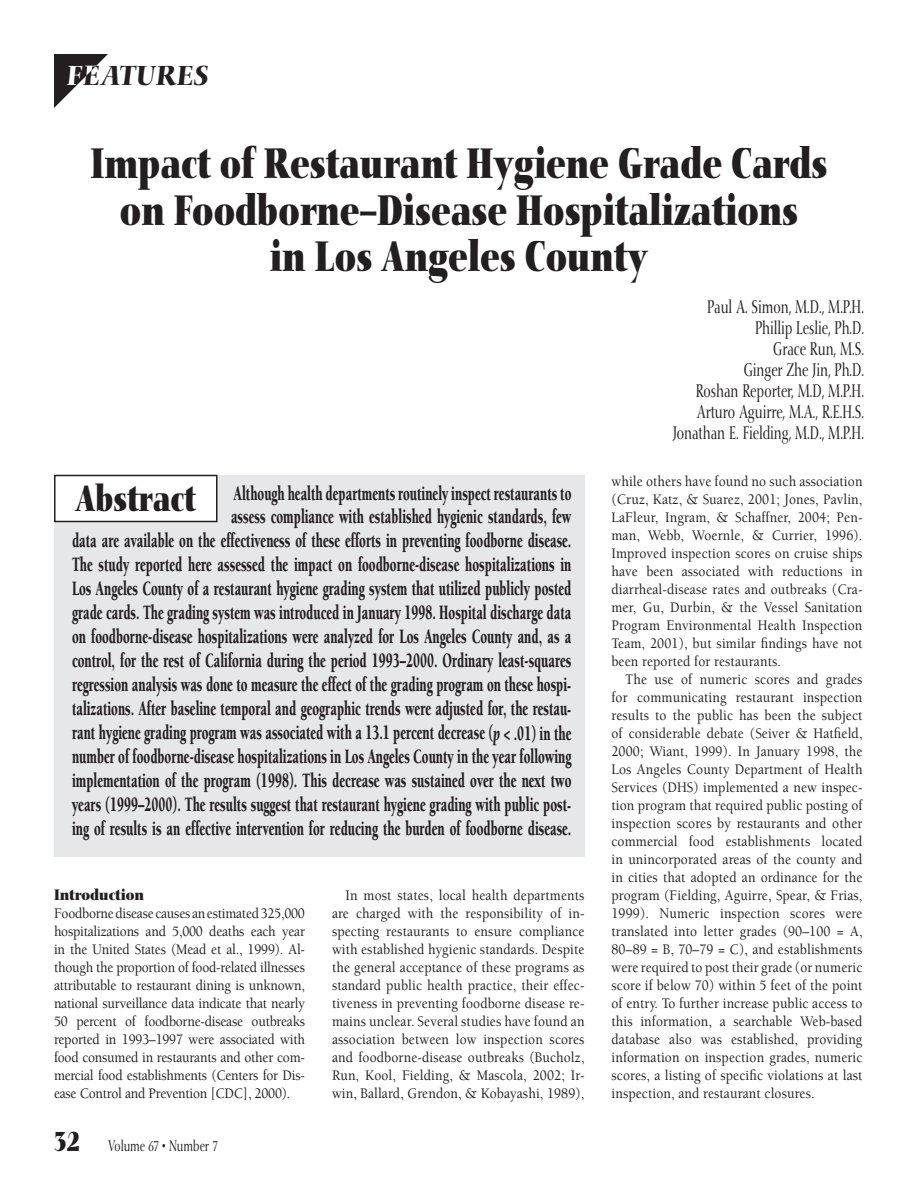
<style>
.page{position:relative;width:918px;height:1188px;background:#fff}
.page>*{position:absolute;margin:0;border:0;box-sizing:border-box;transform-origin:0 0}
.t1{font:700 42px/46.5px "Nofret";color:#231f20;text-align:center;scale:.7 1}
.t2{font:700 36px "Nofret";color:#231f20;scale:.7 1}
.t3{font:italic 500 27px "Nofret";letter-spacing:.02em;color:#231f20}
.t4{font:900 21px/24px "Berkeley";color:#231f20;text-align:right;scale:.6 1}
.t5{font:18px/21px "Nofret";color:#231f20;text-align:right;scale:.7 1}
.t6{font:500 15px/18px "Berkeley";letter-spacing:.01em;color:#231f20;text-align:justify;scale:.9 1}
.t7{font:15px "Nofret";color:#231f20;scale:.7 1}
.t8{font:700 15px "Nofret";color:#231f20;scale:.8 1}
.s1{color:#fff}
.s2{font-style:italic}
.s3{font-weight:700;font-size:27px}
</style>
<div class="page">
<svg style="left:54px;top:54px;width:54px;height:54px"></svg>
<div style="left:54px;top:475px;width:531px;height:381px;background:#e6e7e9"></div>
<div style="left:55px;top:476px;width:162px;height:45px;background:#fff"></div>
<div style="left:54px;top:475px;width:164px;height:47px;border:2px solid #231f20"></div>
<h3 class="t3" style="left:67px;top:59px;width:144px"><span class="s1">F</span>EATURES</h3>
<h1 class="t1" style="left:91px;top:141px;width:1054px">Impact of Restaurant Hygiene Grade Cards on Foodborne-Disease Hospitalizations<br>in Los Angeles County</h1>
<h3 class="t3" style="left:65px;top:187px;width:179px"><span class="s1">R</span>EFERENCES</h3>
<h2 class="t2" style="left:76px;top:476px;width:173px">Abstract</h2>
<p class="t4" style="left:72px;top:481px;width:834px">Although health departments routinely inspect restaurants to<br>assess compliance with established hygienic standards, few<br>data are available on the effectiveness of these efforts in preventing foodborne disease.<br>The study reported here assessed the impact on foodborne-disease hospitalizations in Los Angeles County of a restaurant hygiene grading system that utilized publicly posted grade cards. The grading system was introduced in January 1998. Hospital discharge data on foodborne-disease hospitalizations were analyzed for Los Angeles County and, as a control, for the rest of California during the period 1993–2000. Ordinary least-squares regression analysis was done to measure the effect of the grading program on these hospi&shy;talizations. After baseline temporal and geographic trends were adjusted for, the restau&shy;rant hygiene grading program was associated with a 13.1 percent decrease (<span class="s2">p</span> &lt; .01) in the number of foodborne-disease hospitalizations in Los Angeles County in the year following implementation of the program (1998). This decrease was sustained over the next two years (1999–2000). The results suggest that restaurant hygiene grading with public post&shy;ing of results is an effective intervention for reducing the burden of foodborne disease.</p>
<h3 class="t3" style="left:65px;top:482px;width:91px"><span class="s1">T</span>ABLE</h3>
<h3 class="t3" style="left:65px;top:635px;width:233px"><span class="s1">S</span>PECIAL REPORT</h3>
<p class="t8" style="left:54px;top:885px;width:114px">Introduction</p>
<p class="t6" style="left:54px;top:905px;width:280px">Foodborne disease causes an estimated 325,000 hospitalizations and 5,000 deaths each year in the United States (Mead et al., 1999). Al&shy;though the proportion of food-related illnesses attributable to restaurant dining is unknown, national surveillance data indicate that nearly 50 percent of foodborne-disease outbreaks reported in 1993–1997 were associated with food consumed in restaurants and other com&shy;mercial food establishments (Centers for Dis&shy;ease Control and Prevention [CDC], 2000).</p>
<p class="t7" style="left:54px;top:1137px;width:236px"><span class="s3">32</span> Volume 67 • Number 7</p>
<p class="t6" style="left:332px;top:887px;width:282px;text-indent:14px">In most states, local health departments are charged with the responsibility of in&shy;specting restaurants to ensure compliance with established hygienic standards. Despite the general acceptance of these programs as standard public health practice, their effec&shy;tiveness in preventing foodborne disease re&shy;mains unclear. Several studies have found an association between low inspection scores and foodborne-disease outbreaks (Bucholz, Run, Kool, Fielding, &amp; Mascola, 2002; Ir&shy;win, Ballard, Grendon, &amp; Kobayashi, 1989),</p>
<p class="t5" style="left:673px;top:296px;width:275px">Paul A. Simon, M.D., M.P.H.<br>Phillip Leslie, Ph.D.<br>Grace Run, M.S.<br>Ginger Zhe Jin, Ph.D.<br>Roshan Reporter, M.D, M.P.H.<br>Arturo Aguirre, M.A., R.E.H.S.<br>Jonathan E. Fielding, M.D., M.P.H.</p>
<p class="t6" style="left:612px;top:473px;width:280px">while others have found no such association (Cruz, Katz, &amp; Suarez, 2001; Jones, Pavlin, LaFleur, Ingram, &amp; Schaffner, 2004; Pen&shy;man, Webb, Woernle, &amp; Currier, 1996).<br>Improved inspection scores on cruise ships have been associated with reductions in diarrheal-disease rates and outbreaks (Cra&shy;mer, Gu, Durbin, &amp; the Vessel Sanitation Program Environmental Health Inspection Team, 2001), but similar findings have not been reported for restaurants.</p>
<p class="t6" style="left:612px;top:671px;width:280px;text-indent:14px">The use of numeric scores and grades for communicating restaurant inspection results to the public has been the subject of considerable debate (Seiver &amp; Hatfield, 2000; Wiant, 1999). In January 1998, the Los Angeles County Department of Health Services (DHS) implemented a new inspec&shy;tion program that required public posting of inspection scores by restaurants and other commercial food establishments located in unincorporated areas of the county and in cities that adopted an ordinance for the program (Fielding, Aguirre, Spear, &amp; Frias, 1999). Numeric inspection scores were translated into letter grades (90–100 = A, 80–89 = B, 70–79 = C), and establishments were required to post their grade (or numeric score if below 70) within 5 feet of the point of entry. To further increase public access to this information, a searchable Web-based database also was established, providing information on inspection grades, numeric scores, a listing of specific violations at last inspection, and restaurant closures.</p>
</div>
